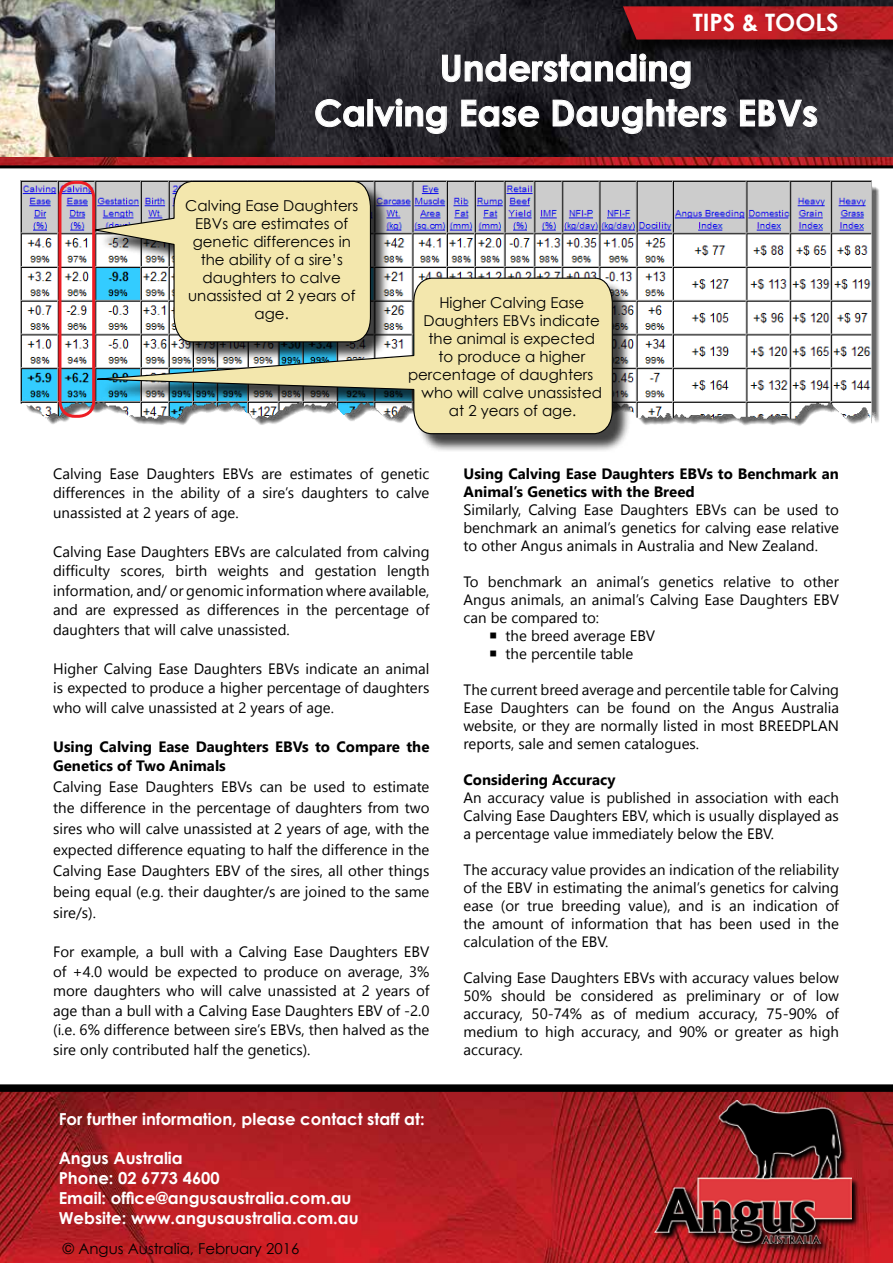
<style>
.page{position:relative;width:893px;height:1263px;background:#fff}
.page>*{position:absolute;margin:0;border:0;box-sizing:border-box;transform-origin:0 0}
.t1{font:700 36px/45px "Century Gothic";color:#fff;text-align:center}
.t2{font:700 24px "Century Gothic";color:#fff}
.t3{font:700 16.5px/19.8px "Century Gothic";color:#fff}
.t4{font:15px/18px "Gadugi";color:#000;text-align:justify}
.t5{font:15px/18px "Century Gothic";color:#000;text-align:center}
.t6{font:700 15px/19.5px "Gadugi";color:#000}
</style>
<div class="page">
<img style="left:0;top:0;width:275px;height:157px">
<img style="left:275px;top:0;width:618px;height:157px">
<div style="left:625px;top:8px;width:268px;height:46px;background:#000;opacity:.75"></div>
<img style="left:623px;top:6px;width:270px;height:34px">
<img style="left:0;top:157px;width:893px;height:8px">
<hr style="left:0;top:165px;width:893px;height:3px;background:#000">
<img style="left:20px;top:181px;width:859px;height:245px">
<svg style="left:0;top:1084px;width:893px;height:179px;background:#a71d21"></svg>
<svg style="left:655px;top:1100px;width:204px;height:152px;background:#9b1a1e"></svg>
<img style="left:655px;top:1100px;width:196px;height:144px">
<svg style="left:442px;top:53px;width:249px;height:36px;background:#424146"></svg>
<svg style="left:315px;top:99px;width:49px;height:28px"></svg>
<div style="left:368px;top:99px;width:5px;height:27px;border:1px solid #fff"></div>
<svg style="left:374px;top:98px;width:73px;height:36px;background:#47464b"></svg>
<svg style="left:461px;top:99px;width:78px;height:28px;background:#464549"></svg>
<svg style="left:552px;top:99px;width:175px;height:35px;background:#454449"></svg>
<svg style="left:740px;top:99px;width:77px;height:28px;background:#515055"></svg>
<div style="left:98px;top:183px;width:292px;height:178px;background:#000;opacity:.75"></div>
<svg style="left:88px;top:180px;width:284px;height:97px;background:#d9d2ad"></svg>
<div style="left:101px;top:280px;width:531px;height:173px;background:#000;opacity:.75"></div>
<svg style="left:76px;top:277px;width:537px;height:158px"></svg>
<div style="left:58px;top:181px;width:37px;height:237px;border:3px solid #ed1d24;border-radius:15px"></div>
<h2 class="t2" style="left:693px;top:4px;width:147px">TIPS &amp; TOOLS</h2>
<h1 class="t1" style="left:314px;top:44px;width:505px">Understanding<br>Calving Ease Daughters EBVs</h1>
<p class="t5" style="left:185px;top:196px;width:175px">Calving Ease Daughters<br>EBVs are estimates of genetic differences in the ability of a sire’s daughters to calve unassisted at 2 years of age.</p>
<p class="t5" style="left:439px;top:293px;width:146px">Higher Calving Ease</p>
<p class="t5" style="left:424px;top:311px;width:178px">Daughters EBVs indicate</p>
<p class="t5" style="left:428px;top:329px;width:168px">the animal is expected</p>
<p class="t5" style="left:438px;top:347px;width:148px">to produce a higher</p>
<p class="t5" style="left:408px;top:365px;width:187px">percentage of daughters</p>
<p class="t5" style="left:422px;top:383px;width:182px">who will calve unassisted</p>
<p class="t5" style="left:449px;top:401px;width:129px">at 2 years of age.</p>
<p class="t4" style="left:53px;top:463px;width:378px;line-height:19.5px">Calving Ease Daughters EBVs are estimates of genetic differences in the ability of a sire’s daughters to calve unassisted at 2 years of age.</p>
<p class="t4" style="left:53px;top:541px;width:378px;line-height:19.5px">Calving Ease Daughters EBVs are calculated from calving difficulty scores, birth weights and gestation length information, and/ or genomic information where available, and are expressed as differences in the percentage of daughters that will calve unassisted.</p>
<p class="t4" style="left:53px;top:658px;width:378px;line-height:19.5px">Higher Calving Ease Daughters EBVs indicate an animal is expected to produce a higher percentage of daughters who will calve unassisted at 2 years of age.</p>
<p class="t6" style="left:53px;top:737px;width:378px">Using Calving Ease Daughters EBVs to Compare the<br>Genetics of Two Animals</p>
<p class="t4" style="left:53px;top:776px;width:378px;line-height:21px">Calving Ease Daughters EBVs can be used to estimate the difference in the percentage of daughters from two sires who will calve unassisted at 2 years of age, with the expected difference equating to half the difference in the Calving Ease Daughters EBV of the sires, all other things being equal (e.g. their daughter/s are joined to the same sire/s).</p>
<p class="t4" style="left:53px;top:942px;width:378px;line-height:19.5px">For example, a bull with a Calving Ease Daughters EBV of +4.0 would be expected to produce on average, 3% more daughters who will calve unassisted at 2 years of age than a bull with a Calving Ease Daughters EBV of -2.0 (i.e. 6% difference between sire’s EBVs, then halved as the sire only contributed half the genetics).</p>
<p class="t3" style="left:59px;top:1108px;width:367px">For further information, please contact staff at:</p>
<p class="t3" style="left:59px;top:1148px;width:301px">Angus Australia<br>Phone: 02 6773 4600<br>Email: office@angusaustralia.com.au<br>Website: www.angusaustralia.com.au</p>
<p class="t5" style="left:63px;top:1240px;width:238px">© Angus Australia, February 2016</p>
<p class="t6" style="left:463px;top:464px;width:377px;line-height:18px">Using Calving Ease Daughters EBVs to Benchmark an<br>Animal’s Genetics with the Breed</p>
<p class="t4" style="left:463px;top:500px;width:377px">Similarly, Calving Ease Daughters EBVs can be used to benchmark an animal’s genetics for calving ease relative to other Angus animals in Australia and New Zealand.</p>
<p class="t4" style="left:463px;top:572px;width:377px">To benchmark an animal’s genetics relative to other Angus animals, an animal’s Calving Ease Daughters EBV can be compared to:</p>
<p class="t4" style="left:489px;top:626px;width:168px">○ the breed average EBV</p>
<p class="t4" style="left:489px;top:644px;width:146px">○ the percentile table</p>
<p class="t4" style="left:463px;top:680px;width:377px">The current breed average and percentile table for Calving Ease Daughters can be found on the Angus Australia website, or they are normally listed in most BREEDPLAN reports, sale and semen catalogues.</p>
<p class="t6" style="left:463px;top:770px;width:153px">Considering Accuracy</p>
<p class="t4" style="left:463px;top:788px;width:377px">An accuracy value is published in association with each Calving Ease Daughters EBV, which is usually displayed as a percentage value immediately below the EBV.</p>
<p class="t4" style="left:463px;top:860px;width:377px">The accuracy value provides an indication of the reliability of the EBV in estimating the animal’s genetics for calving ease (or true breeding value), and is an indication of the amount of information that has been used in the calculation of the EBV.</p>
<p class="t4" style="left:463px;top:968px;width:377px">Calving Ease Daughters EBVs with accuracy values below 50% should be considered as preliminary or of low accuracy, 50-74% as of medium accuracy, 75-90% of medium to high accuracy, and 90% or greater as high accuracy.</p>
</div>
